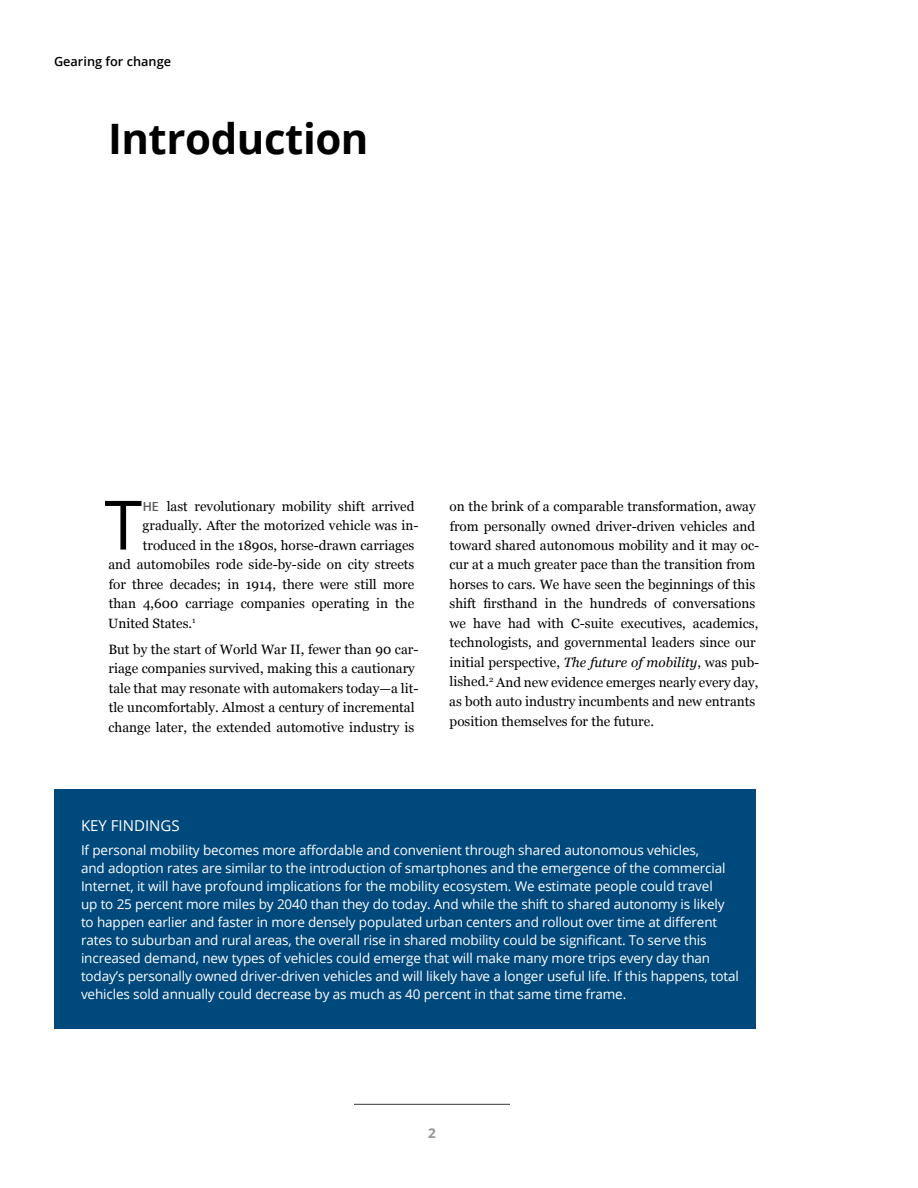
<style>
.page{position:relative;width:918px;height:1188px;background:#fff}
.page>*{position:absolute;margin:0;border:0;box-sizing:border-box;transform-origin:0 0}
.t1{font:68.1px "Open Sans";color:#000}
.t2{font:700 42px "Open Sans";letter-spacing:-.01em;color:#000}
.t3{font:15px "Open Sans";color:#fff}
.t4{font:13.5px/19.5px "Georgia";color:#000}
.t5{font:13.5px/18px "Open Sans";letter-spacing:-.01em;color:#fff}
.t6{font:700 13.5px "Open Sans";color:#939598}
.t7{font:600 12.75px "Open Sans";color:#000}
.s1{font-family:"Frutiger Next Pro";font-weight:500;color:#58595b}
.s2{font-style:italic}
</style>
<div class="page">
<hr style="left:354px;top:1104px;width:156px;height:1px;background:#58595b">
<div style="left:54px;top:789px;width:702px;height:240px;background:#00497c"></div>
<p class="t7" style="left:54px;top:53px;width:119px">Gearing for change</p>
<h2 class="t2" style="left:108px;top:109px;width:262px">Introduction</h2>
<h1 class="t1" style="left:104px;top:478px;width:39px">T</h1>
<p class="t4" style="left:143px;top:496px;width:273px"><span class="s1">HE</span> last revolutionary mobility shift arrived</p>
<p class="t4" style="left:143px;top:515px;width:277px">gradually. After the motorized vehicle was in-</p>
<p class="t4" style="left:143px;top:535px;width:273px">troduced in the 1890s, horse-drawn carriages</p>
<p class="t4" style="left:108px;top:554px;width:307px">and automobiles rode side-by-side on city streets</p>
<p class="t4" style="left:109px;top:574px;width:307px">for three decades; in 1914, there were still more</p>
<p class="t4" style="left:109px;top:593px;width:307px">than 4,600 carriage companies operating in the</p>
<p class="t4" style="left:108px;top:613px;width:89px">United States.<sup>1</sup></p>
<p class="t4" style="left:108px;top:639px;width:312px">But by the start of World War II, fewer than 90 car&shy;riage companies survived, making this a cautionary tale that may resonate with automakers today—a lit&shy;tle uncomfortably. Almost a century of incremental change later, the extended automotive industry is</p>
<p class="t4" style="left:449px;top:496px;width:312px">on the brink of a comparable transformation, away from personally owned driver-driven vehicles and toward shared autonomous mobility and it may oc&shy;cur at a much greater pace than the transition from horses to cars. We have seen the beginnings of this shift firsthand in the hundreds of conversations we have had with C-suite executives, academics, technologists, and governmental leaders since our initial perspective, <span class="s2">The future of mobility</span>, was pub&shy;lished.<sup>2</sup> And new evidence emerges nearly every day, as both auto industry incumbents and new entrants position themselves for the future.</p>
<p class="t3" style="left:81px;top:815px;width:100px">KEY FINDINGS</p>
<p class="t5" style="left:81px;top:841px;width:660px">If personal mobility becomes more affordable and convenient through shared autonomous vehicles,<br>and adoption rates are similar to the introduction of smartphones and the emergence of the commercial Internet, it will have profound implications for the mobility ecosystem. We estimate people could travel<br>up to 25 percent more miles by 2040 than they do today. And while the shift to shared autonomy is likely to happen earlier and faster in more densely populated urban centers and rollout over time at different rates to suburban and rural areas, the overall rise in shared mobility could be significant. To serve this increased demand, new types of vehicles could emerge that will make many more trips every day than today’s personally owned driver-driven vehicles and will likely have a longer useful life. If this happens, total vehicles sold annually could decrease by as much as 40 percent in that same time frame.</p>
<p class="t6" style="left:428px;top:1123px;width:9px">2</p>
</div>
